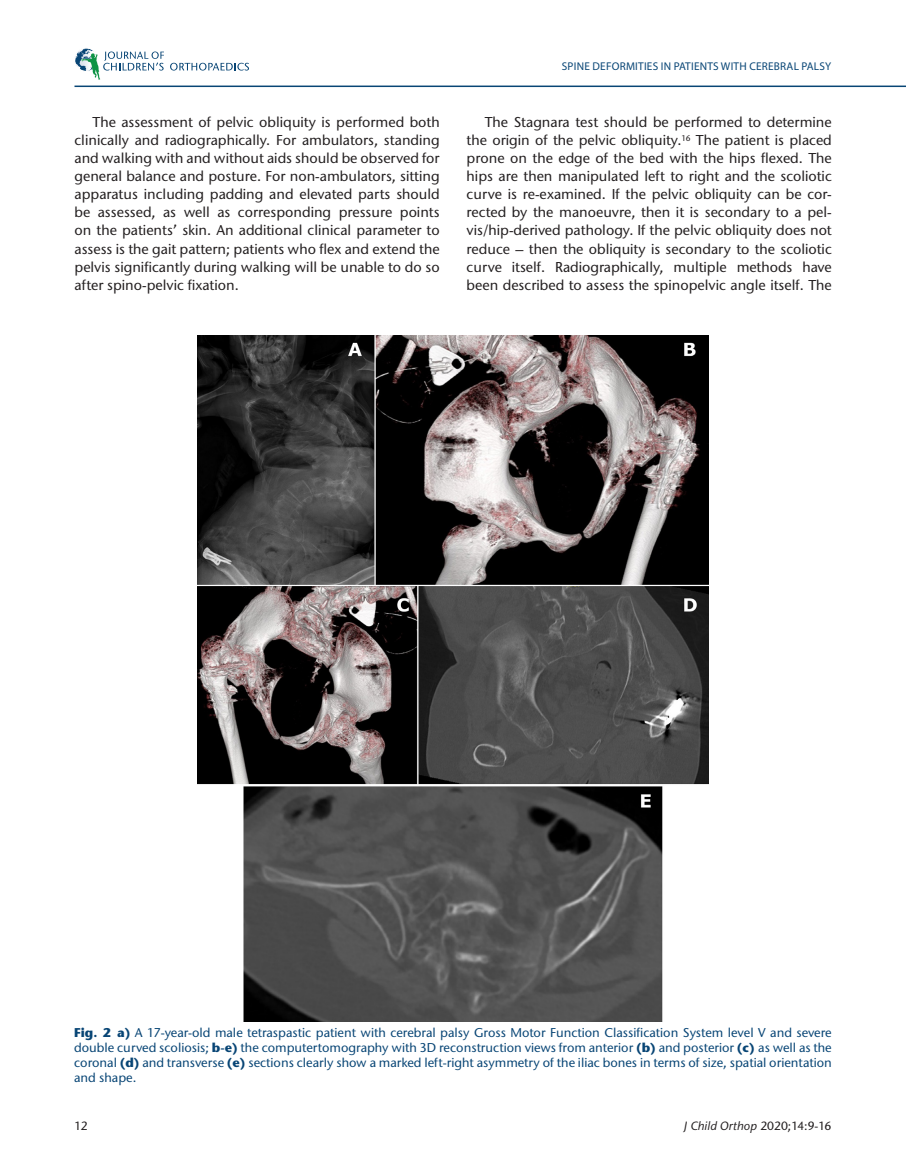
<style>
.page{position:relative;width:906px;height:1170px;background:#fff}
.page>*{position:absolute;margin:0;border:0;box-sizing:border-box;transform-origin:0 0}
.TXI{font:500 14.25px/18px "Stone Sans Pro ITC";color:#231f20;text-align:justify}
.jrnlFigCaption{font:500 12.75px/15px "Stone Sans Pro ITC";color:#084575;text-align:justify}
.t1{font:italic 500 12px "Stone Sans Pro ITC";color:#231f20}
.t2{font:500 12px "Stone Sans Pro ITC";color:#231f20}
.t3{font:11.25px "Myriad Pro";letter-spacing:.02em;color:#084575}
.s1{font-family:"Stone Sans Std";font-weight:700}
.s2{font-style:normal}
</style>
<div class="page">
<svg style="left:170px;top:63px;width:79px;height:8px"></svg>
<div style="left:74px;top:48px;width:24px;height:24px;border:1px solid #fff;border-radius:50%"></div>
<svg style="left:75px;top:49px;width:89px;height:31px"></svg>
<hr style="left:74px;top:86px;width:832px;height:1px;background:#084575">
<img style="left:198px;top:336px;width:510px;height:685px">
<p class="t3" style="left:562px;top:60px;width:271px">SPINE DEFORMITIES IN PATIENTS WITH CEREBRAL PALSY</p>
<p class="TXI" style="left:74px;top:113px;width:367px;text-indent:18px">The assessment of pelvic obliquity is performed both clinically and radiographically. For ambulators, standing and walking with and without aids should be observed for general balance and posture. For non-ambulators, sitting apparatus including padding and elevated parts should be assessed, as well as corresponding pressure points on the patients’ skin. An additional clinical parameter to assess is the gait pattern; patients who flex and extend the pelvis significantly during walking will be unable to do so after spino-pelvic fixation.</p>
<p class="TXI" style="left:466px;top:113px;width:367px;text-indent:18px">The Stagnara test should be performed to determine the origin of the pelvic obliquity.<sup>16</sup> The patient is placed prone on the edge of the bed with the hips flexed. The hips are then manipulated left to right and the scoliotic curve is re-examined. If the pelvic obliquity can be cor&shy;rected by the manoeuvre, then it is secondary to a pel&shy;vis/hip-derived pathology. If the pelvic obliquity does not reduce – then the obliquity is secondary to the scoliotic curve itself. Radiographically, multiple methods have been described to assess the spinopelvic angle itself. The</p>
<p class="jrnlFigCaption" style="left:74px;top:1024px;width:759px"><span class="s1">Fig. 2 a)</span> A 17-year-old male tetraspastic patient with cerebral palsy Gross Motor Function Classification System level V and severe double curved scoliosis; <span class="s1">b-e)</span> the computertomography with 3D reconstruction views from anterior <span class="s1">(b)</span> and posterior <span class="s1">(c)</span> as well as the coronal <span class="s1">(d)</span> and transverse <span class="s1">(e)</span> sections clearly show a marked left-right asymmetry of the iliac bones in terms of size, spatial orientation and shape.</p>
<p class="t2" style="left:75px;top:1118px;width:14px">12</p>
<p class="t1" style="left:684px;top:1118px;width:149px">J Child Orthop <span class="s2">2020;14:9-16</span></p>
</div>
